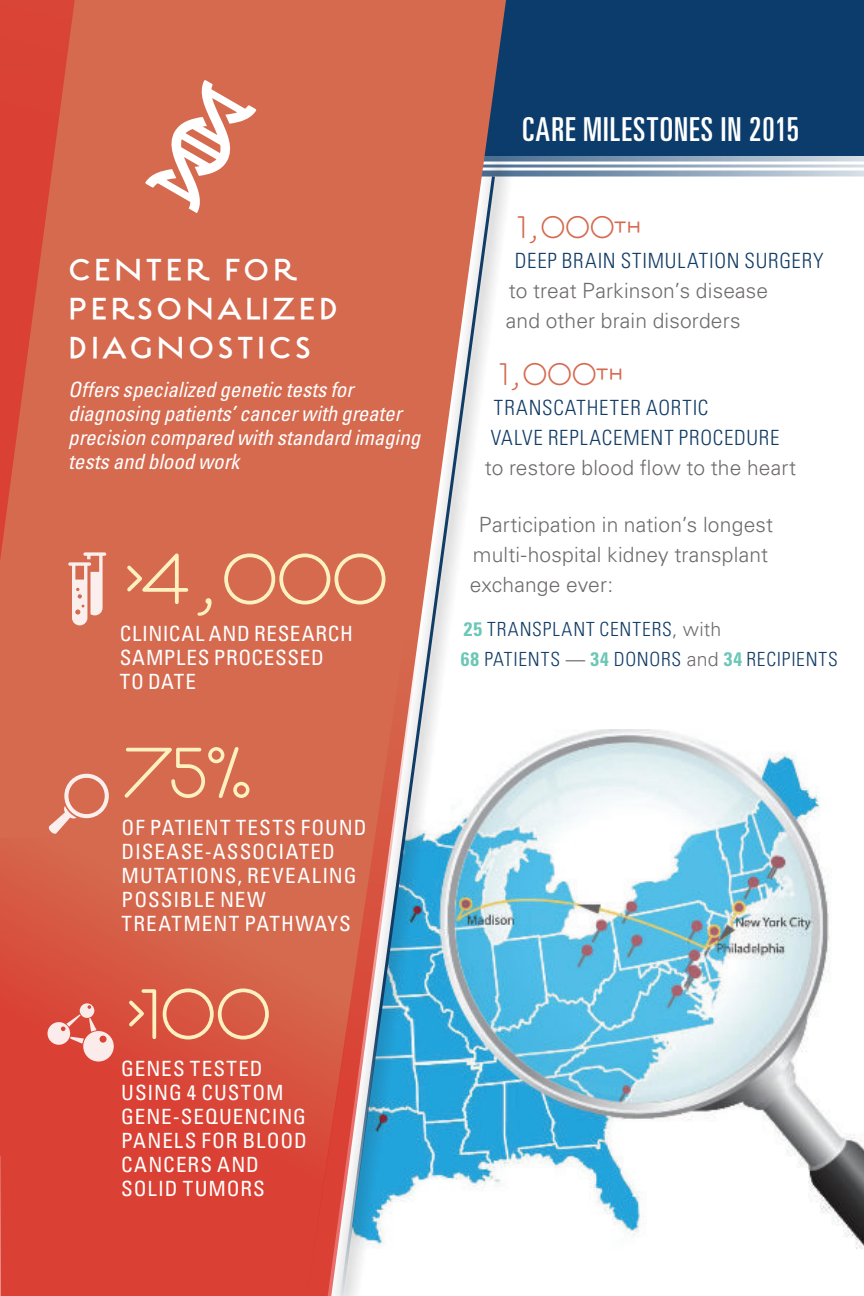
<style>
.page{position:relative;width:864px;height:1296px;background:#fff}
.page>*{position:absolute;margin:0;border:0;box-sizing:border-box;transform-origin:0 0}
.t1{font:75px "Estilo";letter-spacing:-.065em;color:#fef1c0}
.t2{font:500 33px/39px "Estilo Pro";letter-spacing:.11em;color:#fff}
.t3{font:ultra-condensed 33px "Univers";letter-spacing:.03em;color:#fff}
.t4{font:33px "Estilo";letter-spacing:-.055em;color:#d56a4f}
.t5{font:condensed 21px/24px "Univers";letter-spacing:.045em;color:#fff}
.t6{font:300 21px/30px "Univers";letter-spacing:.01em;color:#6f6b6b}
.t7{font:italic condensed 21px/24px "Univers";letter-spacing:-.005em;color:#fff}
.t8{font:300 condensed 21px/30px "Univers";letter-spacing:.035em;color:#113c66}
.t9{font:300 condensed 19.5px/30px "Univers";letter-spacing:.04em;color:#113c66}
.s1{font-weight:700;color:#6bc7b6}
.s2{font-stretch:normal;color:#6f6b6b}
</style>
<div class="page">
<div style="left:444px;top:0;width:420px;height:156px;background:#0b3c6c"></div>
<img style="left:515px;top:729px;width:349px;height:520px">
<svg style="left:515px;top:171px;width:349px;height:6px;background:#9aaec1"></svg>
<hr style="left:0;top:165px;width:864px;height:3px;background:#0b3c6c">
<svg style="left:515px;top:156px;width:349px;height:6px;background:#99aec1"></svg>
<div style="left:0;top:0;width:305px;height:827px;background:#d56a4f"></div>
<div style="left:305px;top:0;width:201px;height:827px;background:#d56a4f"></div>
<svg style="left:0;top:0;width:114px;height:562px;background:#d65c45"></svg>
<hr style="left:0;top:0;width:1px;height:156px;background:#d94235">
<div style="left:329px;top:151px;width:186px;height:1145px;background:#231f20;opacity:.75"></div>
<svg style="left:336px;top:173px;width:161px;height:1123px"></svg>
<svg style="left:0;top:827px;width:378px;height:328px;background:#d55a46"></svg>
<svg style="left:0;top:625px;width:1px;height:132px"></svg>
<svg style="left:145px;top:80px;width:111px;height:133px"></svg>
<svg style="left:68px;top:552px;width:38px;height:73px;background:#e8afa1"></svg>
<svg style="left:48px;top:772px;width:61px;height:63px;background:#dc846e"></svg>
<svg style="left:48px;top:1003px;width:66px;height:59px;background:#e47f75"></svg>
<svg style="left:0;top:1155px;width:378px;height:141px;background:#d54e45"></svg>
<h2 class="t2" style="left:69px;top:251px;width:271px">CENTER FOR<br>PERSONALIZED<br>DIAGNOSTICS</h2>
<p class="t7" style="left:68px;top:377px;width:353px">Offers specialized genetic tests for diagnosing patients’ cancer with greater precision compared with standard imaging tests and blood work</p>
<h1 class="t1" style="left:120px;top:532px;width:272px">&gt;4,000</h1>
<p class="t5" style="left:120px;top:621px;width:235px">CLINICAL AND RESEARCH<br>SAMPLES PROCESSED<br>TO DATE</p>
<h1 class="t1" style="left:122px;top:726px;width:137px">75%</h1>
<p class="t5" style="left:122px;top:815px;width:246px">OF PATIENT TESTS FOUND<br>DISEASE-ASSOCIATED<br>MUTATIONS, REVEALING<br>POSSIBLE NEW<br>TREATMENT PATHWAYS</p>
<h1 class="t1" style="left:122px;top:967px;width:153px">&gt;100</h1>
<p class="t5" style="left:121px;top:1056px;width:187px">GENES TESTED<br>USING 4 CUSTOM<br>GENE-SEQUENCING<br>PANELS FOR BLOOD<br>CANCERS AND<br>SOLID TUMORS</p>
<h2 class="t3" style="left:522px;top:110px;width:278px">CARE MILESTONES IN 2015</h2>
<h2 class="t4" style="left:518px;top:207px;width:126px">1,000th</h2>
<p class="t8" style="left:515px;top:246px;width:310px">DEEP BRAIN STIMULATION SURGERY</p>
<p class="t6" style="left:506px;top:276px;width:264px">to treat Parkinson’s disease and other brain disorders</p>
<h2 class="t4" style="left:500px;top:354px;width:126px">1,000th</h2>
<p class="t8" style="left:491px;top:393px;width:290px">TRANSCATHETER AORTIC<br>VALVE REPLACEMENT PROCEDURE</p>
<p class="t6" style="left:485px;top:453px;width:313px">to restore blood flow to the heart</p>
<p class="t6" style="left:470px;top:510px;width:305px;text-indent:9px">Participation in nation’s longest multi-hospital kidney transplant exchange ever:</p>
<p class="t9" style="left:461px;top:614px;width:379px"><span class="s1">25</span> TRANSPLANT CENTERS<span class="s2">, with<br></span><span class="s1">68</span> PATIENTS <span class="s2">—</span> <span class="s1">34</span> DONORS <span class="s2">and</span> <span class="s1">34</span> RECIPIENTS</p>
</div>
